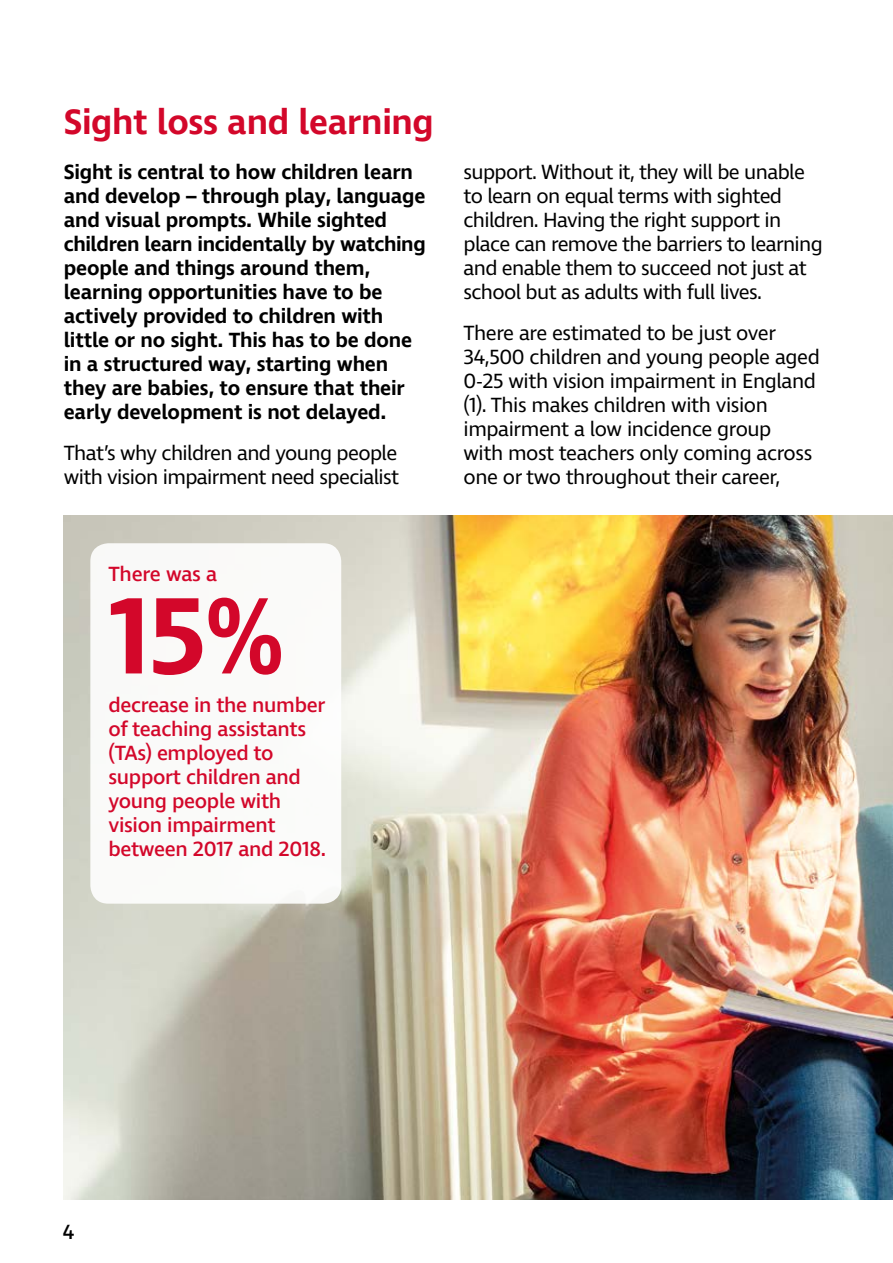
<style>
.page{position:relative;width:893px;height:1263px;background:#fff}
.page>*{position:absolute;margin:0;border:0;box-sizing:border-box;transform-origin:0 0}
.t1{font:600 111px "Ingra";color:#d3072a}
.t2{font:600 36px "Ingra";letter-spacing:-.01em;color:#d3072a}
.P___13pt_Body{font:21px/24px "Ingra";letter-spacing:-.03em;color:#000}
.P___13pt_Body-2{font:600 21px/24px "Ingra";letter-spacing:-.01em;color:#000}
.P___13pt_Body-3{font:500 21px/24px "Ingra";letter-spacing:-.015em;color:#d3072a}
.t3{font:500 21px "Ingra";color:#000}
</style>
<div class="page">
<img style="left:64px;top:515px;width:829px;height:684px">
<div style="left:90px;top:543px;width:251px;height:361px;background:#fff;border-radius:18px"></div>
<h2 class="t2" style="left:64px;top:99px;width:372px">Sight loss and learning</h2>
<p class="P___13pt_Body-2" style="left:64px;top:161px;width:363px">Sight is central to how children learn and develop – through play, language and visual prompts. While sighted children learn incidentally by watching people and things around them, learning opportunities have to be actively provided to children with little or no sight. This has to be done in a structured way, starting when they are babies, to ensure that their early development is not delayed.</p>
<p class="P___13pt_Body" style="left:64px;top:442px;width:337px">That’s why children and young people with vision impairment need specialist</p>
<p class="P___13pt_Body-3" style="left:108px;top:563px;width:111px">There was a</p>
<p class="t1" style="left:108px;top:567px;width:178px">15%</p>
<p class="P___13pt_Body-3" style="left:108px;top:694px;width:219px">decrease in the number of teaching assistants (TAs) employed to support children and young people with vision impairment between 2017 and 2018.</p>
<p class="P___13pt_Body" style="left:463px;top:161px;width:361px">support. Without it, they will be unable to learn on equal terms with sighted children. Having the right support in place can remove the barriers to learning and enable them to succeed not just at school but as adults with full lives.</p>
<p class="P___13pt_Body" style="left:463px;top:322px;width:358px">There are estimated to be just over 34,500 children and young people aged 0-25 with vision impairment in England (1). This makes children with vision impairment a low incidence group<br>with most teachers only coming across one or two throughout their career,</p>
<p class="t3" style="left:63px;top:1219px;width:13px">4</p>
</div>
